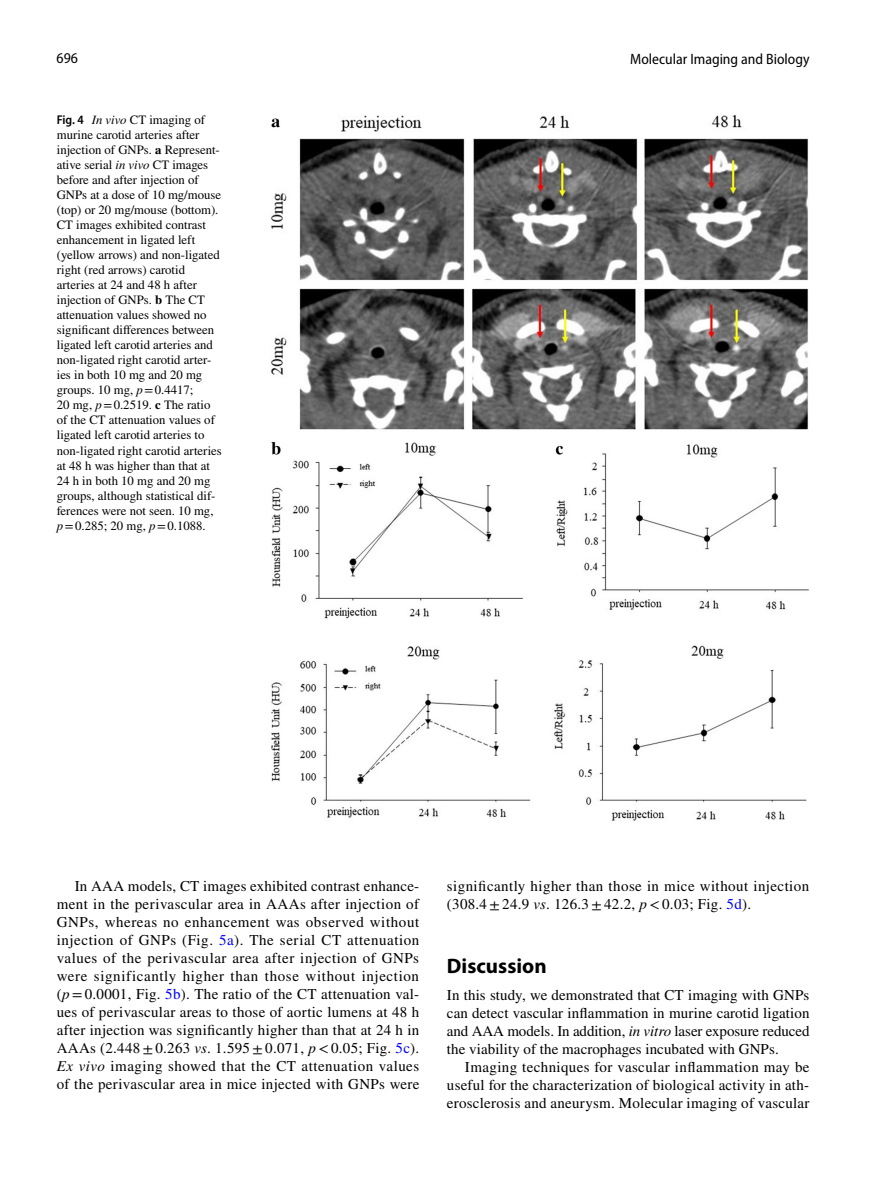
<style>
.page{position:relative;width:893px;height:1187px;background:#fff}
.page>*{position:absolute;margin:0;border:0;box-sizing:border-box;transform-origin:0 0}
.t1{font:700 21px "Myriad Pro";color:#000}
.t2{font:15px/18px "STIX";letter-spacing:.02em;color:#000;text-align:justify}
.t3{font:15px "Myriad Pro Semi Cn 22";color:#000}
.t4{font:15px "Myriad Pro Semi Cn 2";color:#000}
.t5{font:12.75px/15px "STIX";color:#000}
.s1{font-family:"Myriad Pro";font-weight:600;font-stretch:semi-condensed}
.s2{font-style:italic}
.s3{font-weight:700}
.s4{color:#00f}
</style>
<div class="page">
<img style="left:271px;top:115px;width:538px;height:706px">
<p class="t4" style="left:57px;top:50px;width:23px">696</p>
<p class="t5" style="left:57px;top:113px;width:167px"><span class="s1">Fig. 4</span> <span class="s2">In vivo</span> CT imaging of murine carotid arteries after injection of GNPs. <span class="s3">a</span> Represent&shy;ative serial <span class="s2">in vivo</span> CT images before and after injection of<br>GNPs at a dose of 10 mg/mouse (top) or 20 mg/mouse (bottom).<br>CT images exhibited contrast enhancement in ligated left (yellow arrows) and non-ligated right (red arrows) carotid arteries at 24 and 48 h after injection of GNPs. <span class="s3">b</span> The CT attenuation values showed no significant differences between ligated left carotid arteries and non-ligated right carotid arter&shy;ies in both 10 mg and 20 mg groups. 10 mg, <span class="s2">p</span>=0.4417;<br>20 mg, <span class="s2">p</span>=0.2519. <span class="s3">c</span> The ratio of the CT attenuation values of ligated left carotid arteries to non-ligated right carotid arteries at 48 h was higher than that at<br>24 h in both 10 mg and 20 mg groups, although statistical dif&shy;ferences were not seen. 10 mg, <span class="s2">p</span>=0.285; 20 mg, <span class="s2">p</span>=0.1088.</p>
<p class="t3" style="left:630px;top:51px;width:181px">Molecular Imaging and Biology</p>
<p class="t2" style="left:57px;top:877px;width:364px;text-indent:18px">In AAA models, CT images exhibited contrast enhance&shy;ment in the perivascular area in AAAs after injection of GNPs, whereas no enhancement was observed without injection of GNPs (Fig. <span class="s4">5a</span>). The serial CT attenuation values of the perivascular area after injection of GNPs were significantly higher than those without injection (<span class="s2">p</span>=0.0001, Fig. <span class="s4">5b</span>). The ratio of the CT attenuation val&shy;ues of perivascular areas to those of aortic lumens at 48 h after injection was significantly higher than that at 24 h in AAAs (2.448±0.263 <span class="s2">vs</span>. 1.595±0.071, <span class="s2">p</span>&lt;0.05; Fig. <span class="s4">5c</span>).<br><span class="s2">Ex vivo</span> imaging showed that the CT attenuation values of the perivascular area in mice injected with GNPs were</p>
<p class="t2" style="left:447px;top:877px;width:364px">significantly higher than those in mice without injection (308.4±24.9 <span class="s2">vs</span>. 126.3±42.2, <span class="s2">p</span>&lt;0.03; Fig. <span class="s4">5d</span>).</p>
<h1 class="t1" style="left:447px;top:952px;width:101px">Discussion</h1>
<p class="t2" style="left:447px;top:986px;width:364px">In this study, we demonstrated that CT imaging with GNPs can detect vascular inflammation in murine carotid ligation and AAA models. In addition, <span class="s2">in vitro</span> laser exposure reduced the viability of the macrophages incubated with GNPs.</p>
<p class="t2" style="left:447px;top:1058px;width:364px;text-indent:18px">Imaging techniques for vascular inflammation may be useful for the characterization of biological activity in ath&shy;erosclerosis and aneurysm. Molecular imaging of vascular</p>
</div>
